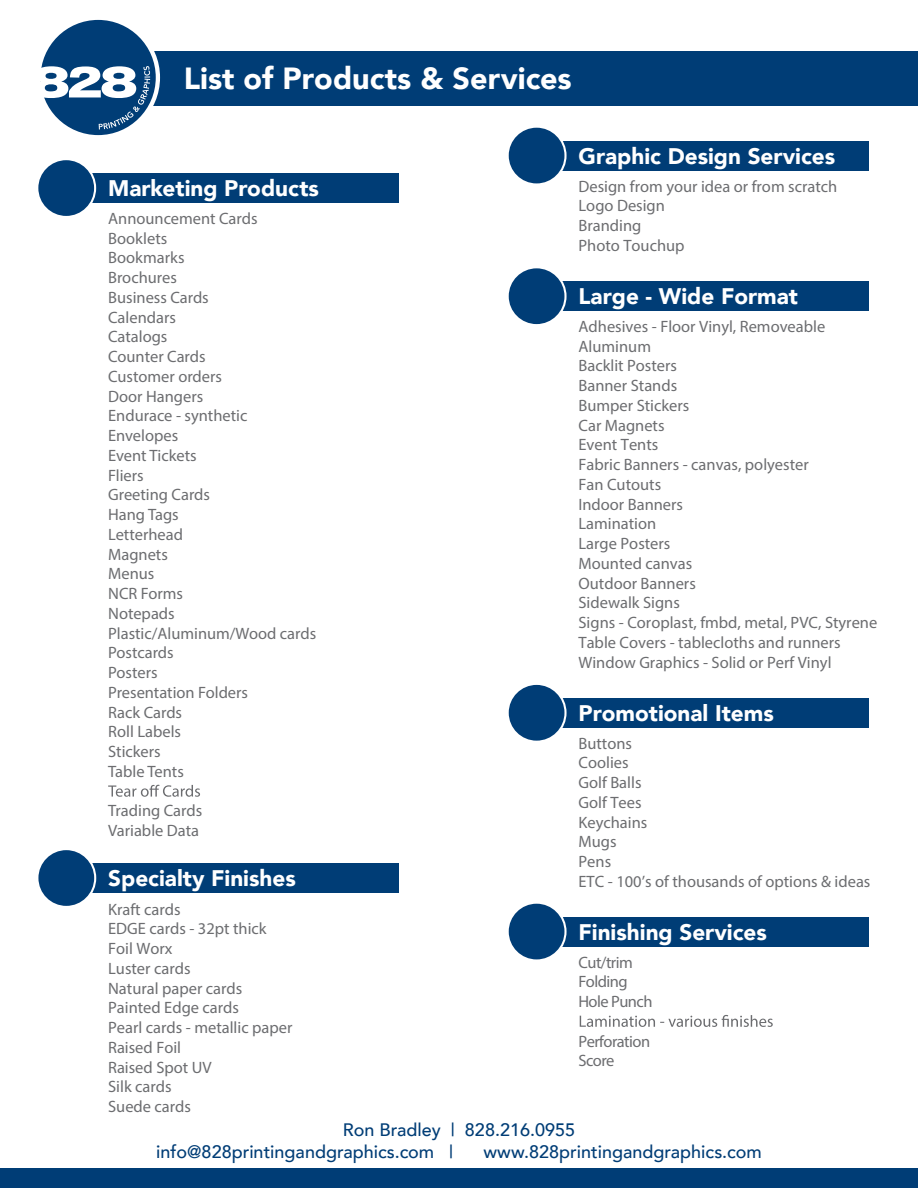
<style>
.page{position:relative;width:918px;height:1188px;background:#fff}
.page>*{position:absolute;margin:0;border:0;box-sizing:border-box;transform-origin:0 0}
.t1{font:900 30.6px "Avenir";color:#fff}
.t2{font:900 22.5px "Avenir";color:#fff}
.t3{font:500 18px/21.6px "Avenir";color:#003d76}
.t4{font:16.5px/19.8px "Myriad Pro";color:#6c6d70}
.t5{font:16.5px/19.8px "Myriad Pro";letter-spacing:-.03em;color:#6c6d70}
</style>
<div class="page">
<div style="left:0;top:1169px;width:918px;height:19px;background:#003d76"></div>
<svg style="left:108px;top:785px;width:92px;height:12px"></svg>
<div style="left:137px;top:51px;width:781px;height:55px;background:#003d76"></div>
<div style="left:36px;top:16px;width:124px;height:123px;background:#fff;border-radius:50%"></div>
<div style="left:41px;top:20px;width:115px;height:115px;background:#003d76;border-radius:50%"></div>
<svg style="left:40px;top:66px;width:110px;height:64px"></svg>
<div style="left:85px;top:173px;width:314px;height:30px;background:#003d76"></div>
<div style="left:36px;top:158px;width:60px;height:60px;background:#fff;border-radius:50%"></div>
<div style="left:38px;top:160px;width:56px;height:56px;background:#003d76;border-radius:50%"></div>
<div style="left:85px;top:863px;width:314px;height:30px;background:#003d76"></div>
<svg style="left:36px;top:848px;width:60px;height:60px"></svg>
<div style="left:38px;top:850px;width:56px;height:56px;background:#003d76;border-radius:50%"></div>
<div style="left:555px;top:141px;width:314px;height:29px;background:#003d76"></div>
<svg style="left:507px;top:126px;width:60px;height:60px"></svg>
<div style="left:509px;top:128px;width:55px;height:55px;background:#003d76;border-radius:50%"></div>
<div style="left:555px;top:282px;width:314px;height:29px;background:#003d76"></div>
<svg style="left:507px;top:266px;width:60px;height:60px"></svg>
<div style="left:509px;top:268px;width:55px;height:56px;background:#003d76;border-radius:50%"></div>
<div style="left:555px;top:698px;width:314px;height:29px;background:#003d76"></div>
<svg style="left:507px;top:683px;width:60px;height:60px"></svg>
<div style="left:509px;top:685px;width:55px;height:56px;background:#003d76;border-radius:50%"></div>
<svg style="left:580px;top:1015px;width:193px;height:12px"></svg>
<div style="left:555px;top:917px;width:314px;height:29px;background:#003d76"></div>
<svg style="left:507px;top:902px;width:60px;height:60px"></svg>
<div style="left:509px;top:904px;width:55px;height:55px;background:#003d76;border-radius:50%"></div>
<h1 class="t1" style="left:184px;top:52px;width:390px">List of Products &amp; Services</h1>
<h2 class="t2" style="left:579px;top:136px;width:258px">Graphic Design Services</h2>
<h2 class="t2" style="left:108px;top:169px;width:212px">Marketing Products</h2>
<p class="t4" style="left:108px;top:208px;width:210px">Announcement Cards<br>Booklets<br>Bookmarks<br>Brochures<br>Business Cards<br>Calendars<br>Catalogs<br>Counter Cards<br>Customer orders<br>Door Hangers<br>Endurace - synthetic<br>Envelopes<br>Event Tickets<br>Fliers<br>Greeting Cards<br>Hang Tags<br>Letterhead<br>Magnets<br>Menus<br>NCR Forms<br>Notepads<br>Plastic/Aluminum/Wood cards<br>Postcards<br>Posters<br>Presentation Folders<br>Rack Cards<br>Roll Labels<br>Stickers<br>Table Tents</p>
<p class="t4" style="left:108px;top:801px;width:96px">Trading Cards<br>Variable Data</p>
<h2 class="t2" style="left:108px;top:859px;width:189px">Specialty Finishes</h2>
<p class="t4" style="left:108px;top:899px;width:186px">Kraft cards<br>EDGE cards - 32pt thick<br>Foil Worx<br>Luster cards<br>Natural paper cards<br>Painted Edge cards<br>Pearl cards - metallic paper<br>Raised Foil<br>Raised Spot UV<br>Silk cards<br>Suede cards</p>
<p class="t4" style="left:579px;top:176px;width:260px">Design from your idea or from scratch<br>Logo Design<br>Branding<br>Photo Touchup</p>
<h2 class="t2" style="left:579px;top:277px;width:221px">Large - Wide Format</h2>
<p class="t4" style="left:579px;top:316px;width:300px">Adhesives - Floor Vinyl, Removeable<br>Aluminum<br>Backlit Posters<br>Banner Stands<br>Bumper Stickers<br>Car Magnets<br>Event Tents<br>Fabric Banners - canvas, polyester<br>Fan Cutouts<br>Indoor Banners<br>Lamination<br>Large Posters<br>Mounted canvas<br>Outdoor Banners<br>Sidewalk Signs<br>Signs - Coroplast, fmbd, metal, PVC, Styrene<br>Table Covers - tablecloths and runners<br>Window Graphics - Solid or Perf Vinyl</p>
<h2 class="t2" style="left:579px;top:694px;width:197px">Promotional Items</h2>
<p class="t4" style="left:579px;top:733px;width:293px">Buttons<br>Coolies<br>Golf Balls<br>Golf Tees<br>Keychains<br>Mugs<br>Pens<br>ETC - 100’s of thousands of options &amp; ideas</p>
<h2 class="t2" style="left:579px;top:912px;width:190px">Finishing Services</h2>
<p class="t5" style="left:578px;top:952px;width:76px">Cut/trim<br>Folding<br>Hole Punch</p>
<p class="t5" style="left:578px;top:1031px;width:73px">Perforation<br>Score</p>
<p class="t3" style="left:156px;top:1118px;width:420px;text-indent:187px">Ron Bradley | 828.216.0955 info@828printingandgraphics.com |</p>
<p class="t3" style="left:483px;top:1140px;width:280px">www.828printingandgraphics.com</p>
</div>
